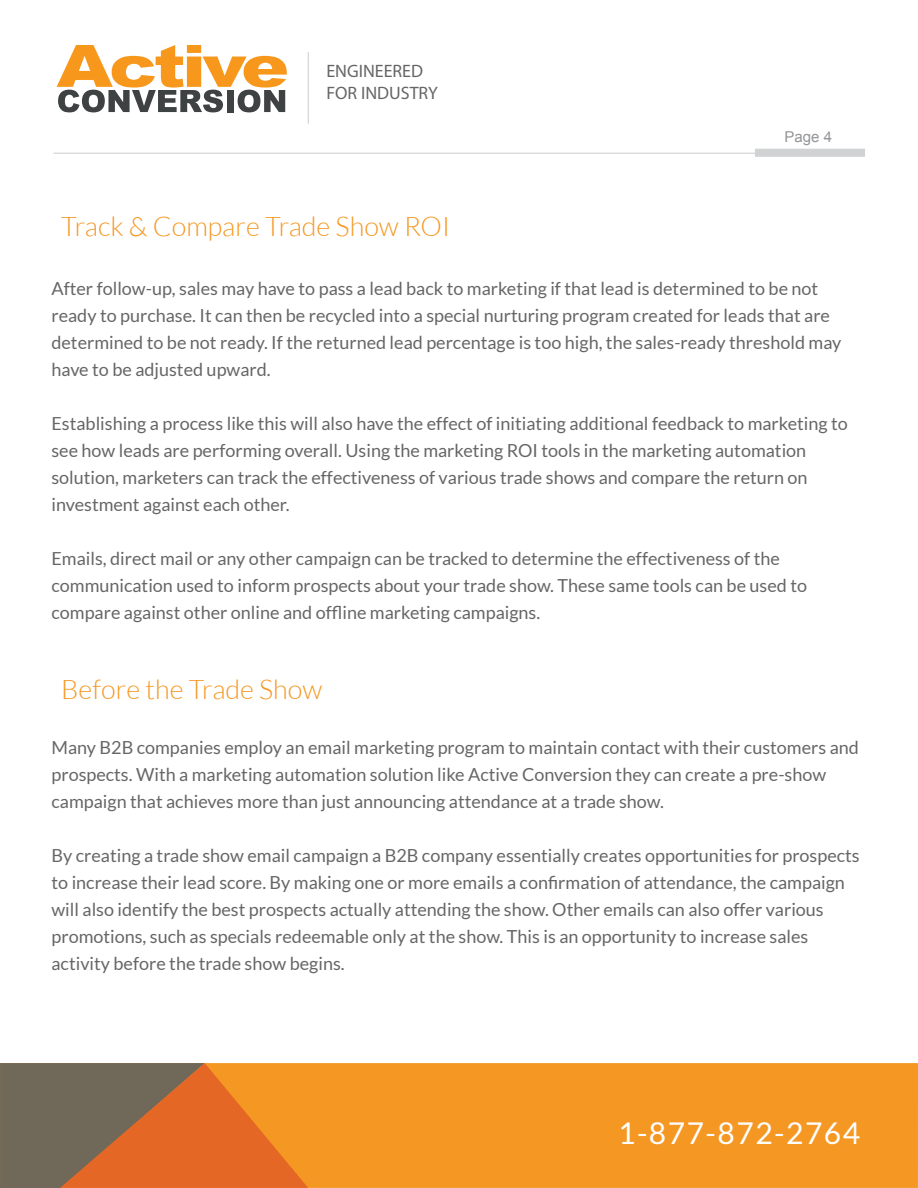
<style>
.page{position:relative;width:918px;height:1188px;background:#fff}
.page>*{position:absolute;margin:0;border:0;box-sizing:border-box;transform-origin:0 0}
.t1{font:30px "Lato";letter-spacing:.05em;color:#fff}
.t2{font:300 27px "Lato";color:#f59823}
.t3{font:18px/27px "Lato";color:#666}
.t4{font:18px/21.6px "Myriad Pro";color:#666}
.t5{font:15px "Arial";color:#939598}
</style>
<div class="page">
<div style="left:0;top:1063px;width:918px;height:125px;background:#f59823"></div>
<svg style="left:0;top:1063px;width:308px;height:125px"></svg>
<hr style="left:308px;top:52px;width:1px;height:72px;background:#d1d2d4">
<hr style="left:54px;top:153px;width:811px;height:1px;background:#d1d2d4">
<div style="left:755px;top:149px;width:110px;height:8px;background:#d1d2d4"></div>
<svg style="left:57px;top:45px;width:230px;height:67px"></svg>
<p class="t4" style="left:326px;top:60px;width:113px">ENGINEERED<br>FOR INDUSTRY</p>
<h2 class="t2" style="left:61px;top:211px;width:390px">Track &amp; Compare Trade Show ROI</h2>
<p class="t5" style="left:784px;top:127px;width:49px">Page 4</p>
<p class="t3" style="left:52px;top:275px;width:791px">After follow-up, sales may have to pass a lead back to marketing if that lead is determined to be not ready to purchase. It can then be recycled into a special nurturing program created for leads that are determined to be not ready. If the returned lead percentage is too high, the sales-ready threshold may have to be adjusted upward.</p>
<p class="t3" style="left:52px;top:410px;width:798px">Establishing a process like this will also have the effect of initiating additional feedback to marketing to see how leads are performing overall. Using the marketing ROI tools in the marketing automation solution, marketers can track the effectiveness of various trade shows and compare the return on investment against each other.</p>
<p class="t3" style="left:52px;top:545px;width:757px">Emails, direct mail or any other campaign can be tracked to determine the effectiveness of the communication used to inform prospects about your trade show. These same tools can be used to compare against other online and offline marketing campaigns.</p>
<h2 class="t2" style="left:61px;top:675px;width:263px">Before the Trade Show</h2>
<p class="t3" style="left:52px;top:734px;width:809px">Many B2B companies employ an email marketing program to maintain contact with their customers and prospects. With a marketing automation solution like Active Conversion they can create a pre-show campaign that achieves more than just announcing attendance at a trade show.</p>
<p class="t3" style="left:52px;top:842px;width:810px">By creating a trade show email campaign a B2B company essentially creates opportunities for prospects to increase their lead score. By making one or more emails a confirmation of attendance, the campaign will also identify the best prospects actually attending the show. Other emails can also offer various promotions, such as specials redeemable only at the show. This is an opportunity to increase sales activity before the trade show begins.</p>
<h1 class="t1" style="left:618px;top:1116px;width:244px">1-877-872-2764</h1>
</div>
